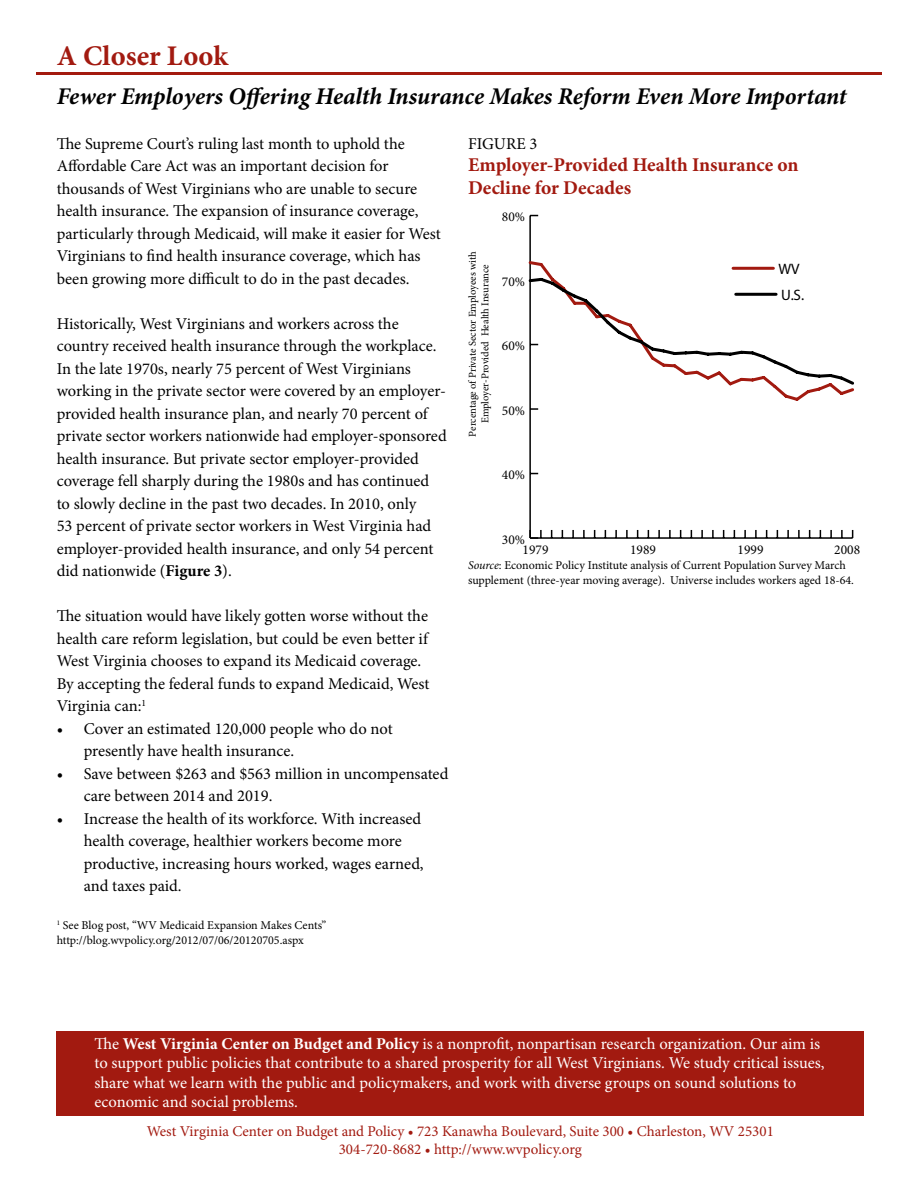
<style>
.page{position:relative;width:918px;height:1188px;background:#fff}
.page>*{position:absolute;margin:0;border:0;box-sizing:border-box;transform-origin:0 0}
.t1{font:700 28.5px "Minion Pro";letter-spacing:.01em;color:#a21a10}
.t2{font:italic 700 24px "Minion Pro";letter-spacing:-.005em;color:#000}
.t3{font:700 19.5px/22.5px "Minion Pro";color:#a21a10}
.t4{font:16.5px/22.5px "Minion Pro";color:#000}
.t5{font:16.5px/19.5px "Minion Pro";letter-spacing:-.005em;color:#fff}
.t6{font:15.15px/26px "Myriad Pro";color:#000}
.t7{font:15px/18px "Minion Pro";color:#a21a10;text-align:center}
.t8{font:13.5px "Minion Pro";color:#000}
.t9{font:12px/15px "Minion Pro";color:#000}
.t10{font:10.5px/12.6px "Minion Pro";letter-spacing:-.005em;color:#000;text-align:center}
.s1{font-weight:700}
.s2{font-style:italic}
</style>
<div class="page">
<hr style="left:36px;top:72px;width:846px;height:3px;background:#a31a0f">
<div style="left:57px;top:1031px;width:807px;height:85px;background:#a21a10"></div>
<hr style="left:530px;top:537px;width:323px;height:2px;background:#000">
<svg style="left:572px;top:530px;width:2px;height:7px"></svg>
<svg style="left:583px;top:530px;width:2px;height:7px"></svg>
<svg style="left:615px;top:530px;width:2px;height:7px"></svg>
<svg style="left:626px;top:530px;width:2px;height:7px"></svg>
<svg style="left:658px;top:530px;width:2px;height:7px"></svg>
<svg style="left:669px;top:530px;width:2px;height:7px"></svg>
<svg style="left:701px;top:530px;width:2px;height:7px"></svg>
<svg style="left:712px;top:530px;width:2px;height:7px"></svg>
<svg style="left:744px;top:530px;width:2px;height:7px"></svg>
<svg style="left:755px;top:530px;width:2px;height:7px"></svg>
<svg style="left:787px;top:530px;width:2px;height:7px"></svg>
<svg style="left:798px;top:530px;width:2px;height:7px"></svg>
<svg style="left:830px;top:530px;width:2px;height:7px"></svg>
<svg style="left:841px;top:530px;width:2px;height:7px"></svg>
<hr style="left:529px;top:216px;width:2px;height:322px;background:#000">
<svg style="left:529px;top:530px;width:13px;height:9px"></svg>
<svg style="left:531px;top:408px;width:7px;height:2px"></svg>
<svg style="left:528px;top:259px;width:326px;height:145px"></svg>
<svg style="left:528px;top:276px;width:326px;height:111px"></svg>
<h1 class="t1" style="left:57px;top:36px;width:173px">A Closer Look</h1>
<h2 class="t2" style="left:57px;top:79px;width:791px">Fewer Employers Offering Health Insurance Makes Reform Even More Important</h2>
<p class="t4" style="left:57px;top:132px;width:386px">The Supreme Court’s ruling last month to uphold the Affordable Care Act was an important decision for thousands of West Virginians who are unable to secure health insurance. The expansion of insurance coverage, particularly through Medicaid, will make it easier for West Virginians to find health insurance coverage, which has been growing more difficult to do in the past decades.</p>
<p class="t4" style="left:57px;top:312px;width:392px">Historically, West Virginians and workers across the country received health insurance through the workplace.<br>In the late 1970s, nearly 75 percent of West Virginians working in the private sector were covered by an employer&shy;provided health insurance plan, and nearly 70 percent of private sector workers nationwide had employer-sponsored health insurance. But private sector employer-provided coverage fell sharply during the 1980s and has continued<br>to slowly decline in the past two decades. In 2010, only<br>53 percent of private sector workers in West Virginia had employer-provided health insurance, and only 54 percent did nationwide (<span class="s1">Figure 3</span>).</p>
<p class="t4" style="left:57px;top:605px;width:374px">The situation would have likely gotten worse without the health care reform legislation, but could be even better if West Virginia chooses to expand its Medicaid coverage.<br>By accepting the federal funds to expand Medicaid, West Virginia can:<sup>1</sup></p>
<p class="t4" style="left:84px;top:717px;width:311px;text-indent:-27px">• Cover an estimated 120,000 people who do not presently have health insurance.</p>
<p class="t4" style="left:84px;top:762px;width:366px;text-indent:-27px">• Save between $263 and $563 million in uncompensated care between 2014 and 2019.</p>
<p class="t4" style="left:84px;top:807px;width:342px;text-indent:-27px">• Increase the health of its workforce. With increased health coverage, healthier workers become more productive, increasing hours worked, wages earned, and taxes paid.</p>
<p class="t9" style="left:57px;top:918px;width:271px"><sup>1</sup> See Blog post, “WV Medicaid Expansion Makes Cents” http://blog.wvpolicy.org/2012/07/06/20120705.aspx</p>
<p class="t4" style="left:468px;top:132px;width:71px">FIGURE 3</p>
<p class="t3" style="left:468px;top:154px;width:332px">Employer-Provided Health Insurance on<br>Decline for Decades</p>
<p class="t8" style="left:502px;top:208px;width:25px">80%</p>
<p class="t10" style="left:466px;top:437px;width:187px;rotate:-90deg">Percentage of Private Sector Employees with<br>Employer-Provided Health Insurance</p>
<p class="t8" style="left:502px;top:272px;width:25px">70%</p>
<p class="t8" style="left:502px;top:337px;width:25px">60%</p>
<p class="t8" style="left:502px;top:401px;width:25px">50%</p>
<p class="t8" style="left:502px;top:466px;width:25px">40%</p>
<p class="t6" style="left:778px;top:256px;width:27px">WV<br>U.S.</p>
<p class="t8" style="left:502px;top:530px;width:25px">30%</p>
<p class="t8" style="left:523px;top:541px;width:27px">1979</p>
<p class="t8" style="left:630px;top:541px;width:27px">1989</p>
<p class="t8" style="left:738px;top:541px;width:27px">1999</p>
<p class="t8" style="left:834px;top:541px;width:27px">2008</p>
<p class="t9" style="left:468px;top:558px;width:388px"><span class="s2">Source</span>: Economic Policy Institute analysis of Current Population Survey March supplement (three-year moving average). Universe includes workers aged 18-64.</p>
<p class="t5" style="left:94px;top:1034px;width:732px">The <span class="s1">West Virginia Center on Budget and Policy</span> is a nonprofit, nonpartisan research organization. Our aim is to support public policies that contribute to a shared prosperity for all West Virginians. We study critical issues, share what we learn with the public and policymakers, and work with diverse groups on sound solutions to economic and social problems.</p>
<p class="t7" style="left:147px;top:1122px;width:629px">West Virginia Center on Budget and Policy • 723 Kanawha Boulevard, Suite 300 • Charleston, WV 25301<br>304-720-8682 • http://www.wvpolicy.org</p>
</div>
